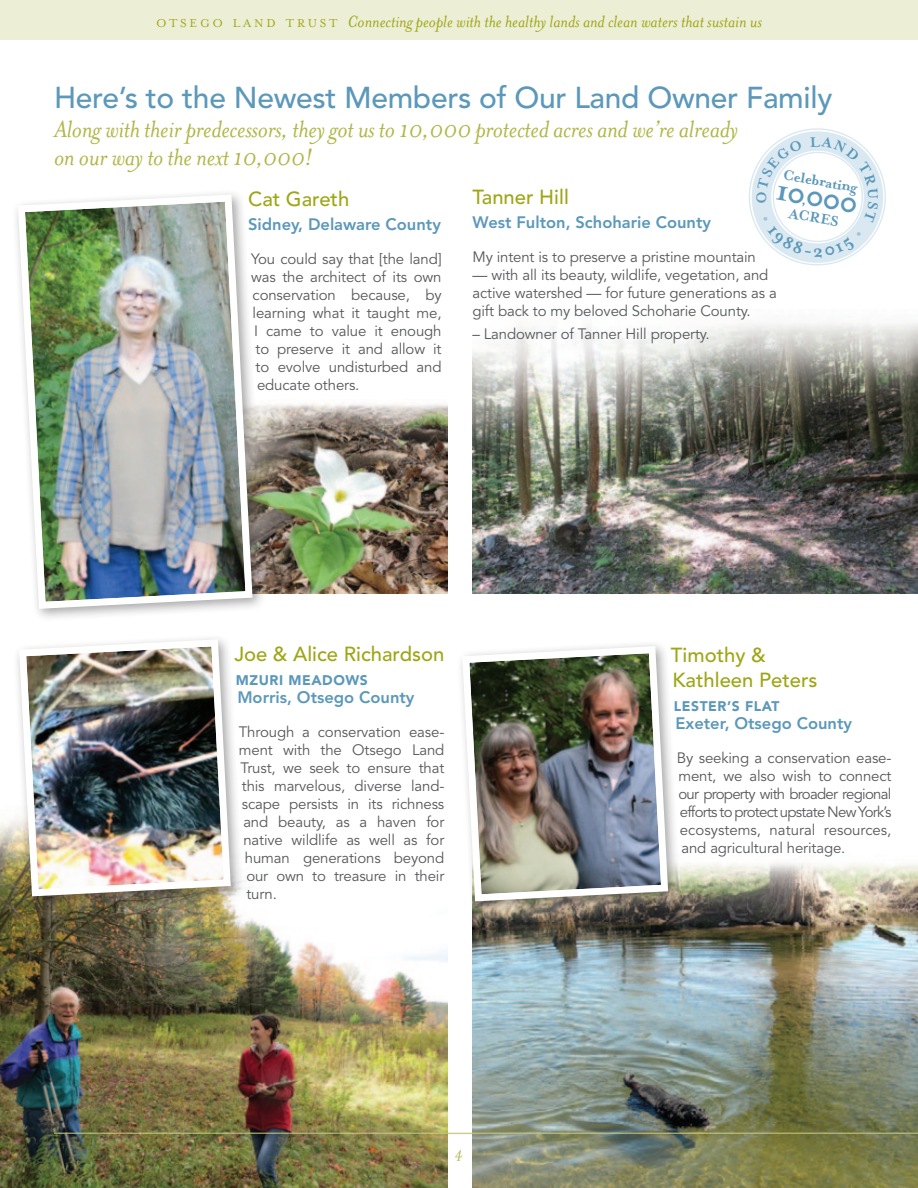
<style>
.page{position:relative;width:918px;height:1188px;background:#fff}
.page>*{position:absolute;margin:0;border:0;box-sizing:border-box;transform-origin:0 0}
.t1{font:700 31.65px "Mrs Eaves";color:#5b98ba}
.t2{font:500 30px "Avenir";letter-spacing:-.01em;color:#5b98ba}
.t3{font:italic 27px/28.5px "Mrs Eaves";letter-spacing:-.01em;color:#b0b646}
.t4{font:500 20.25px/24.8px "Avenir";color:#9ea615}
.t5{font:italic 18.75px "Mrs Eaves";color:#9ea615}
.t6{font:800 16.5px "Avenir";color:#5b98ba}
.t7{font:italic 16.5px "Mrs Eaves";color:#b0b646}
.t8{font:700 16.2px "Mrs Eaves";color:#5b98ba}
.t9{font:15px/18px "Avenir";letter-spacing:-.01em;color:#57585a;text-align:justify}
.t10{font:900 13.8px "Avenir";letter-spacing:.04em;color:#5b98ba}
.s1{font-family:"Mrs Eaves Roman";font-style:normal;font-size:13.2px}
.s2{font-size:15.9px}
</style>
<div class="page">
<div style="left:0;top:0;width:918px;height:40px;background:#eceed5"></div>
<img style="left:0;top:820px;width:447px;height:368px">
<img style="left:473px;top:863px;width:445px;height:325px">
<img style="left:473px;top:323px;width:445px;height:270px">
<hr style="left:54px;top:1133px;width:864px;height:1px;background:#cbcd86">
<div style="left:456px;top:640px;width:225px;height:275px;background:#231f20;opacity:.4"></div>
<img style="left:459px;top:643px;width:213px;height:262px">
<div style="left:13px;top:633px;width:231px;height:277px;background:#231f20;opacity:.4"></div>
<img style="left:16px;top:636px;width:218px;height:264px">
<img style="left:266px;top:404px;width:181px;height:190px">
<div style="left:12px;top:189px;width:254px;height:433px;background:#231f20;opacity:.4"></div>
<img style="left:14px;top:191px;width:242px;height:421px">
<svg style="left:749px;top:128px;width:137px;height:138px"></svg>
<p class="t5" style="left:156px;top:11px;width:607px"><span class="s1">O T S E G O L A N D T R U S T</span> Connecting people with the healthy lands and clean waters that sustain us</p>
<h2 class="t2" style="left:54px;top:81px;width:780px">Here’s to the Newest Members of Our Land Owner Family</h2>
<h3 class="t3" style="left:54px;top:115px;width:686px">Along with their predecessors, they got us to 10,000 protected acres and we’re already on our way to the next 10,000!</h3>
<p class="t8" style="left:785px;top:165px;width:76px;rotate:10deg">Celebrating</p>
<h1 class="t1" style="left:780px;top:172px;width:84px;rotate:10deg">10<span class="s2">,</span>000</h1>
<h3 class="t4" style="left:472px;top:185px;width:98px">Tanner Hill</h3>
<p class="t6" style="left:472px;top:212px;width:240px">West Fulton, Schoharie County</p>
<p class="t9" style="left:472px;top:248px;width:285px">My intent is to preserve a pristine mountain</p>
<p class="t9" style="left:472px;top:266px;width:306px;text-align:left">— with all its beauty, wildlife, vegetation, and active watershed — for future generations as a gift back to my beloved Schoharie County.</p>
<p class="t9" style="left:472px;top:325px;width:239px">– Landowner of Tanner Hill property.</p>
<h3 class="t4" style="left:248px;top:187px;width:103px">Cat Gareth</h3>
<p class="t6" style="left:248px;top:214px;width:194px">Sidney, Delaware County</p>
<p class="t9" style="left:251px;top:250px;width:192px">You could say that [the land]</p>
<p class="t9" style="left:251px;top:268px;width:192px">was the architect of its own</p>
<p class="t9" style="left:253px;top:286px;width:190px">conservation because, by</p>
<p class="t9" style="left:253px;top:304px;width:191px">learning what it taught me,</p>
<p class="t9" style="left:254px;top:322px;width:189px">I came to value it enough</p>
<p class="t9" style="left:256px;top:340px;width:188px">to preserve it and allow it</p>
<p class="t9" style="left:256px;top:358px;width:188px">to evolve undisturbed and</p>
<p class="t9" style="left:257px;top:376px;width:104px">educate others.</p>
<p class="t8" style="left:791px;top:204px;width:52px;rotate:10deg">Ac res</p>
<h3 class="t4" style="left:234px;top:642px;width:211px">Joe &amp; Alice Richardson</h3>
<p class="t10" style="left:236px;top:672px;width:134px">MZU RI MEADOWS</p>
<p class="t6" style="left:237px;top:687px;width:179px">Morris, Otsego County</p>
<p class="t9" style="left:239px;top:723px;width:207px">Through a conservation ease-</p>
<p class="t9" style="left:239px;top:741px;width:207px">ment with the Otsego Land</p>
<p class="t9" style="left:240px;top:759px;width:205px">Trust, we seek to ensure that</p>
<p class="t9" style="left:242px;top:777px;width:204px">this marvelous, diverse land-</p>
<p class="t9" style="left:242px;top:795px;width:204px">scape persists in its richness</p>
<p class="t9" style="left:243px;top:813px;width:203px">and beauty, as a haven for</p>
<p class="t9" style="left:243px;top:831px;width:202px">native wildlife as well as for</p>
<p class="t9" style="left:245px;top:849px;width:201px">human generations beyond</p>
<p class="t9" style="left:246px;top:867px;width:199px">our own to treasure in their</p>
<p class="t9" style="left:246px;top:885px;width:32px">turn.</p>
<p class="t7" style="left:455px;top:1144px;width:10px">4</p>
<h3 class="t4" style="left:671px;top:644px;width:148px">Timothy &amp;<br>Kathleen Peters</h3>
<p class="t10" style="left:674px;top:697px;width:107px">LESTER’S FLAT</p>
<p class="t6" style="left:675px;top:713px;width:178px">Exeter, Otsego County</p>
<p class="t9" style="left:677px;top:749px;width:216px">By seeking a conservation ease&shy;ment, we also wish to connect our property with broader regional efforts to protect upstate New York’s ecosystems, natural resources, and agricultural heritage.</p>
</div>
